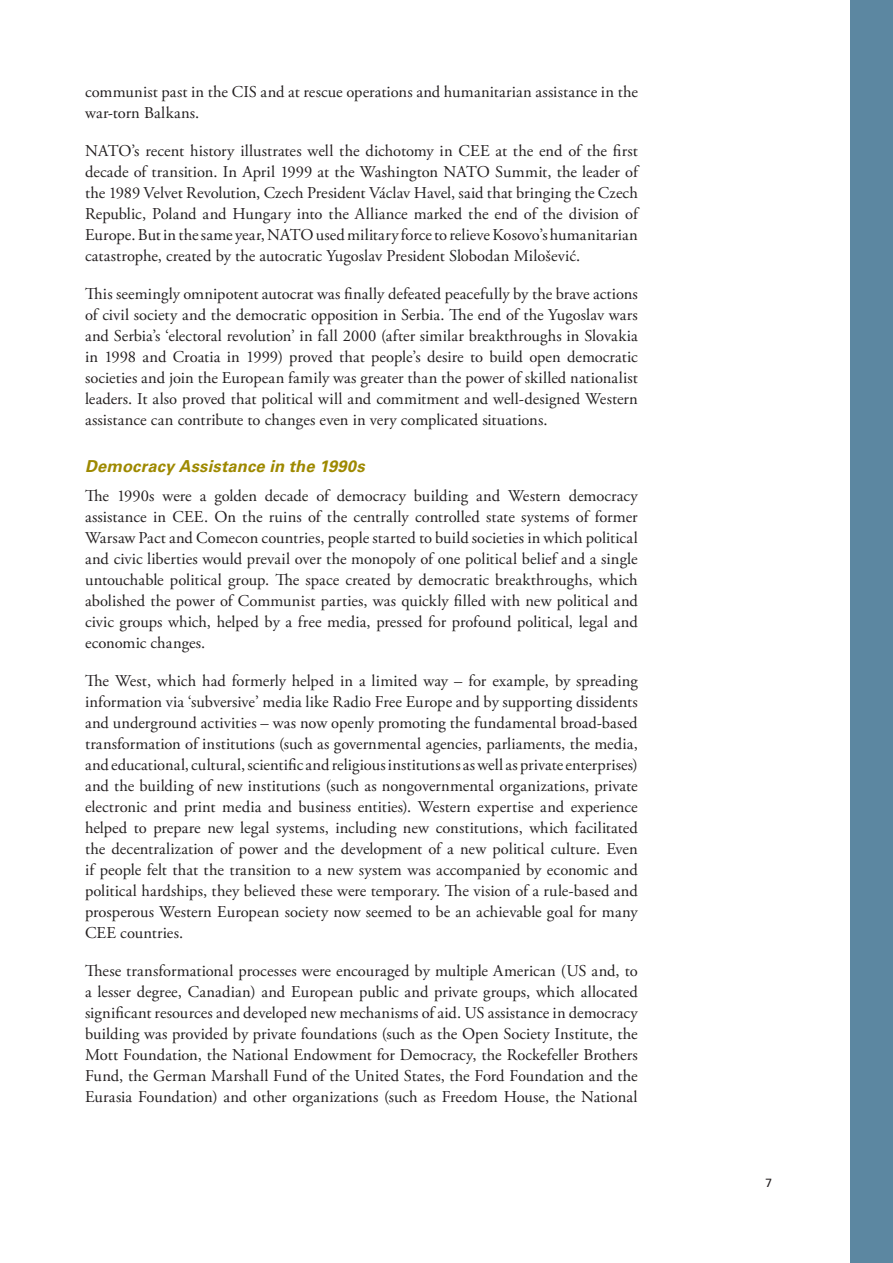
<style>
.page{position:relative;width:893px;height:1263px;background:#fff}
.page>*{position:absolute;margin:0;border:0;box-sizing:border-box;transform-origin:0 0}
.Brödtext{font:16.5px/21px "Adobe Garamond Pro";letter-spacing:.005em;color:#231f20;text-align:justify}
.Underunderrubrik{font:italic 700 16.5px "Univers LT Std";letter-spacing:.01em;color:#9e8900}
.t1{font:12px "Univers LT Std";color:#231f20}
</style>
<div class="page">
<div style="left:850px;top:0;width:43px;height:1263px;background:#5c87a1"></div>
<p class="Brödtext" style="left:85px;top:82px;width:554px">communist past in the CIS and at rescue operations and humanitarian assistance in the war-torn Balkans.</p>
<p class="Brödtext" style="left:85px;top:141px;width:554px">NATO’s recent history illustrates well the dichotomy in CEE at the end of the first decade of transition. In April 1999 at the Washington NATO Summit, the leader of the 1989 Velvet Revolution, Czech President Václav Havel, said that bringing the Czech Republic, Poland and Hungary into the Alliance marked the end of the division of Europe. But in the same year, NATO used military force to relieve Kosovo’s humanitarian catastrophe, created by the autocratic Yugoslav President Slobodan Milošević.</p>
<p class="Brödtext" style="left:85px;top:284px;width:554px">This seemingly omnipotent autocrat was finally defeated peacefully by the brave actions of civil society and the democratic opposition in Serbia. The end of the Yugoslav wars and Serbia’s ‘electoral revolution’ in fall 2000 (after similar breakthroughs in Slovakia in 1998 and Croatia in 1999) proved that people’s desire to build open democratic societies and join the European family was greater than the power of skilled nationalist leaders. It also proved that political will and commitment and well-designed Western assistance can contribute to changes even in very complicated situations.</p>
<p class="Underunderrubrik" style="left:85px;top:456px;width:281px">Democracy Assistance in the 1990s</p>
<p class="Brödtext" style="left:85px;top:486px;width:554px">The 1990s were a golden decade of democracy building and Western democracy assistance in CEE. On the ruins of the centrally controlled state systems of former Warsaw Pact and Comecon countries, people started to build societies in which political and civic liberties would prevail over the monopoly of one political belief and a single untouchable political group. The space created by democratic breakthroughs, which abolished the power of Communist parties, was quickly filled with new political and civic groups which, helped by a free media, pressed for profound political, legal and economic changes.</p>
<p class="Brödtext" style="left:85px;top:671px;width:554px">The West, which had formerly helped in a limited way – for example, by spreading information via ‘subversive’ media like Radio Free Europe and by supporting dissidents and underground activities – was now openly promoting the fundamental broad-based transformation of institutions (such as governmental agencies, parliaments, the media, and educational, cultural, scientific and religious institutions as well as private enterprises) and the building of new institutions (such as nongovernmental organizations, private electronic and print media and business entities). Western expertise and experience helped to prepare new legal systems, including new constitutions, which facilitated the decentralization of power and the development of a new political culture. Even if people felt that the transition to a new system was accompanied by economic and political hardships, they believed these were temporary. The vision of a rule-based and prosperous Western European society now seemed to be an achievable goal for many CEE countries.</p>
<p class="Brödtext" style="left:85px;top:961px;width:554px">These transformational processes were encouraged by multiple American (US and, to a lesser degree, Canadian) and European public and private groups, which allocated significant resources and developed new mechanisms of aid. US assistance in democracy building was provided by private foundations (such as the Open Society Institute, the Mott Foundation, the National Endowment for Democracy, the Rockefeller Brothers Fund, the German Marshall Fund of the United States, the Ford Foundation and the Eurasia Foundation) and other organizations (such as Freedom House, the National</p>
<p class="t1" style="left:765px;top:1175px;width:8px">7</p>
</div>
